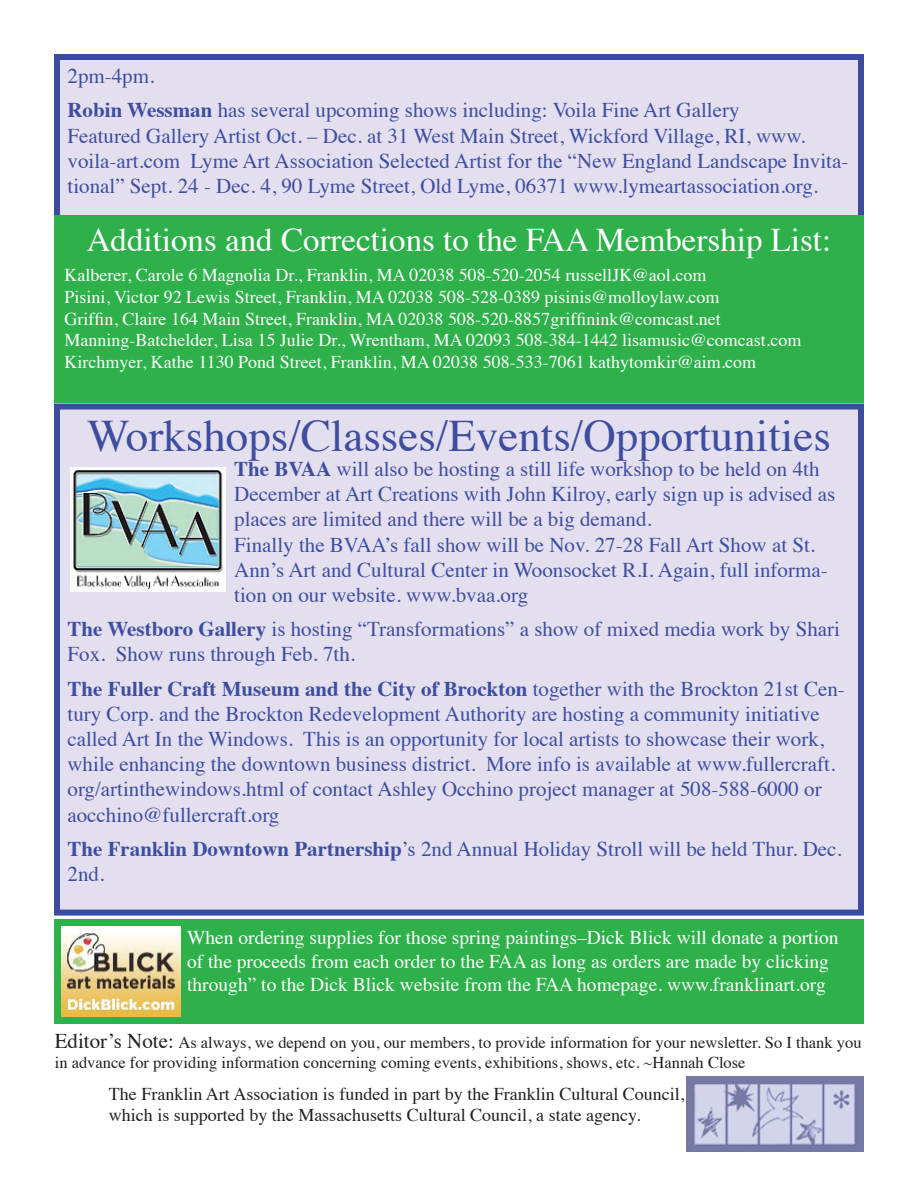
<style>
.page{position:relative;width:918px;height:1188px;background:#fff}
.page>*{position:absolute;margin:0;border:0;box-sizing:border-box;transform-origin:0 0}
.t1{font:45px "Times";color:#3e4da0}
.t2{font:33px "Times";color:#fff}
.t3{font:21px/25.2px "Times";color:#3e4da0}
.t4{font:19.5px/23.4px "Times";color:#fff}
.t5{font:18px/21.6px "Times";color:#fff}
.t6{font:18px/21.6px "Times";color:#231f20}
.t7{font:16.5px/19.8px "Times";color:#231f20}
.s1{font-weight:700}
.s2{font-size:21px}
</style>
<div class="page">
<div style="left:57px;top:57px;width:804px;height:164px;background:#e3dfef"></div>
<div style="left:54px;top:54px;width:810px;height:170px;border:6px solid #3d4b9f"></div>
<div style="left:54px;top:215px;width:810px;height:188px;background:#2eb04a"></div>
<div style="left:57px;top:407px;width:804px;height:506px;background:#e3dfef"></div>
<div style="left:54px;top:404px;width:810px;height:512px;border:6px solid #3d4b9f"></div>
<img style="left:71px;top:468px;width:155px;height:124px">
<img style="left:686px;top:1076px;width:178px;height:76px">
<div style="left:54px;top:920px;width:810px;height:104px;background:#2eb04a"></div>
<img style="left:61px;top:927px;width:120px;height:89px">
<p class="t3" style="left:68px;top:57px;width:674px;line-height:34.2px">2pm-4pm.<br><span class="s1">Robin Wessman</span> has several upcoming shows including: Voila Fine Art Gallery</p>
<p class="t3" style="left:68px;top:121px;width:782px">Featured Gallery Artist Oct. – Dec. at 31 West Main Street, Wickford Village, RI, www. voila-art.com Lyme Art Association Selected Artist for the “New England Landscape Invita&shy;tional” Sept. 24 - Dec. 4, 90 Lyme Street, Old Lyme, 06371 www.lymeartassociation.org.</p>
<h2 class="t2" style="left:87px;top:209px;width:746px">Additions and Corrections to the FAA Membership List:</h2>
<p class="t5" style="left:65px;top:263px;width:738px">Kalberer, Carole 6 Magnolia Dr., Franklin, MA 02038 508-520-2054 russellJK@aol.com<br>Pisini, Victor 92 Lewis Street, Franklin, MA 02038 508-528-0389 pisinis@molloylaw.com<br>Griffin, Claire 164 Main Street, Franklin, MA 02038 508-520-8857griffinink@comcast.net Manning-Batchelder, Lisa 15 Julie Dr., Wrentham, MA 02093 508-384-1442 lisamusic@comcast.com Kirchmyer, Kathe 1130 Pond Street, Franklin, MA 02038 508-533-7061 kathytomkir@aim.com</p>
<h1 class="t1" style="left:87px;top:394px;width:745px">Workshops/Classes/Events/Opportunities</h1>
<p class="t3" style="left:234px;top:455px;width:603px"><span class="s1">The BVAA</span> will also be hosting a still life workshop to be held on 4th December at Art Creations with John Kilroy, early sign up is advised as places are limited and there will be a big demand.<br>Finally the BVAA’s fall show will be Nov. 27-28 Fall Art Show at St.<br>Ann’s Art and Cultural Center in Woonsocket R.I. Again, full informa&shy;tion on our website. www.bvaa.org</p>
<p class="t3" style="left:68px;top:615px;width:774px"><span class="s1">The Westboro Gallery</span> is hosting “Transformations” a show of mixed media work by Shari<br>Fox. Show runs through Feb. 7th.</p>
<p class="t3" style="left:68px;top:674px;width:779px"><span class="s1">The Fuller Craft Museum and the City of Brockton</span> together with the Brockton 21st Cen&shy;tury Corp. and the Brockton Redevelopment Authority are hosting a community initiative called Art In the Windows. This is an opportunity for local artists to showcase their work, while enhancing the downtown business district. More info is available at www.fullercraft. org/artinthewindows.html of contact Ashley Occhino project manager at 508-588-6000 or aocchino@fullercraft.org</p>
<p class="t3" style="left:68px;top:834px;width:776px"><span class="s1">The Franklin Downtown Partnership</span>’s 2nd Annual Holiday Stroll will be held Thur. Dec.<br>2nd.</p>
<p class="t4" style="left:187px;top:924px;width:653px">When ordering supplies for those spring paintings–Dick Blick will donate a portion of the proceeds from each order to the FAA as long as orders are made by clicking through” to the Dick Blick website from the FAA homepage. www.franklinart.org</p>
<p class="t7" style="left:55px;top:1031px;width:808px"><span class="s2">Editor’s Note:</span> As always, we depend on you, our members, to provide information for your newsletter. So I thank you in advance for providing information concerning coming events, exhibitions, shows, etc. ~Hannah Close</p>
<p class="t6" style="left:109px;top:1081px;width:577px">The Franklin Art Association is funded in part by the Franklin Cultural Council, which is supported by the Massachusetts Cultural Council, a state agency.</p>
</div>
